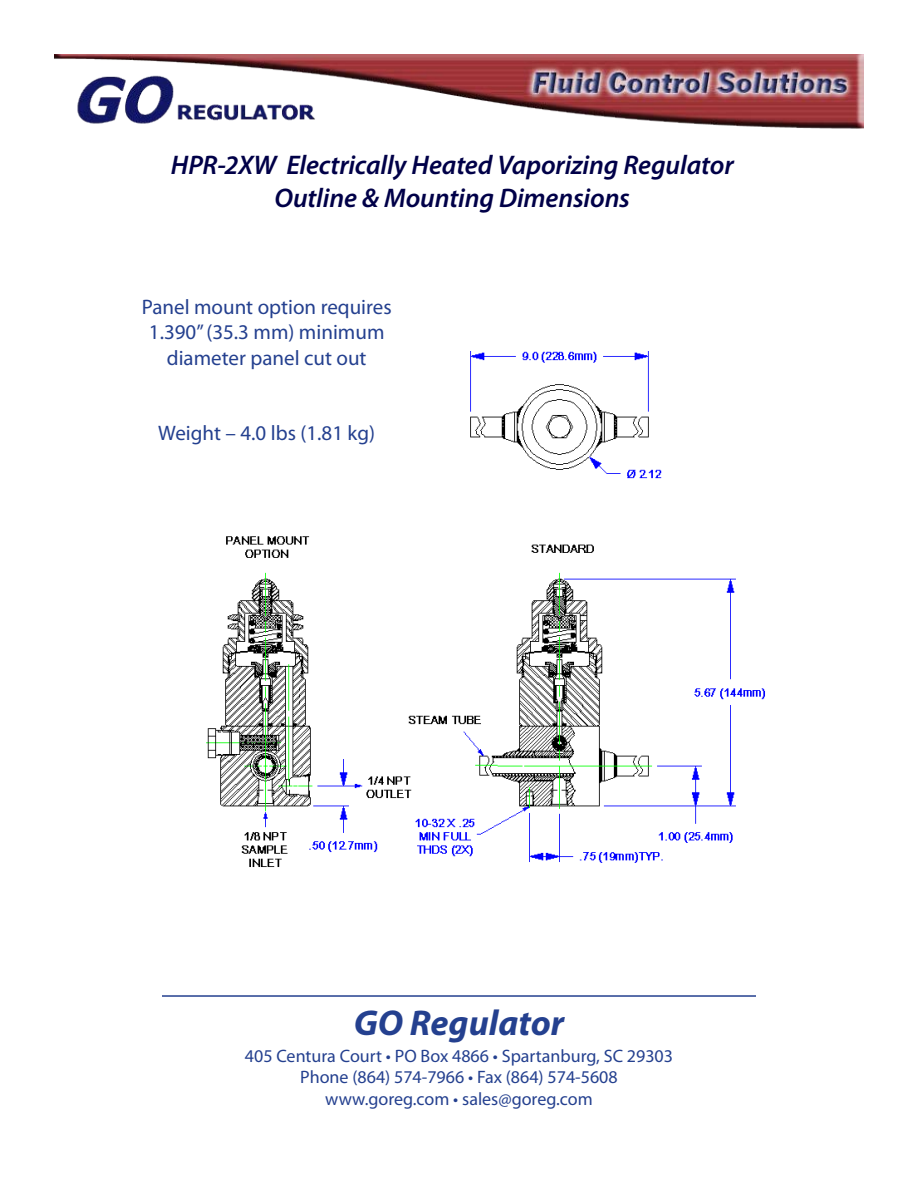
<style>
.page{position:relative;width:918px;height:1188px;background:#fff}
.page>*{position:absolute;margin:0;border:0;box-sizing:border-box;transform-origin:0 0}
.t1{font:italic 700 36px "Myriad Pro";color:#24408f}
.t2{font:italic 600 27px/32.4px "Myriad Pro";letter-spacing:-.005em;color:#000048;text-align:center}
.t3{font:21px/25.2px "Myriad Pro";color:#24408f;text-align:center}
.t4{font:18px/21.6px "Myriad Pro";color:#24408f;text-align:center}
</style>
<div class="page">
<img style="left:54px;top:54px;width:810px;height:75px">
<hr style="left:162px;top:995px;width:594px;height:2px;background:#24408f">
<img style="left:206px;top:351px;width:559px;height:516px">
<h2 class="t2" style="left:171px;top:148px;width:564px">HPR-2XW Electrically Heated Vaporizing Regulator<br>Outline &amp; Mounting Dimensions</h2>
<p class="t3" style="left:142px;top:294px;width:251px">Panel mount option requires<br>1.390” (35.3 mm) minimum diameter panel cut out</p>
<p class="t3" style="left:158px;top:420px;width:218px">Weight – 4.0 lbs (1.81 kg)</p>
<h1 class="t1" style="left:354px;top:999px;width:212px">GO Regulator</h1>
<p class="t4" style="left:245px;top:1044px;width:430px">405 Centura Court • PO Box 4866 • Spartanburg, SC 29303<br>Phone (864) 574-7966 • Fax (864) 574-5608 www.goreg.com • sales@goreg.com</p>
</div>
